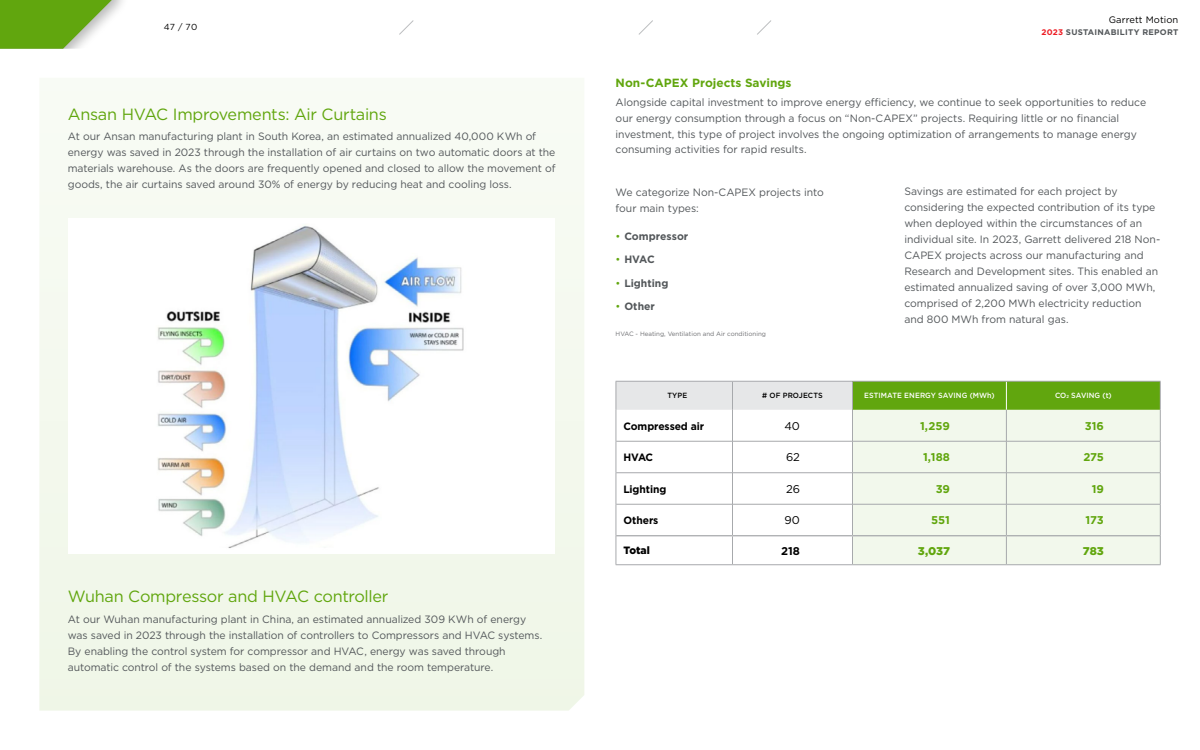
<style>
.page{position:relative;width:1200px;height:750px;background:#fff}
.page>*{position:absolute;margin:0;border:0;box-sizing:border-box;transform-origin:0 0}
.t1{font:16.25px "Gotham";letter-spacing:-.02em;color:#61a60e}
.t2{font:700 11.88px "Gotham";color:#61a60e}
.t3{font:700 11.25px "Gotham";letter-spacing:-.005em;color:#61a60e}
.t4{font:11.25px "Gotham";color:#000}
.t5{font:900 11.25px "Gotham";letter-spacing:-.01em;color:#61a60e}
.t6{font:700 11.25px "Gotham";color:#000}
.t7{font:10.62px/15.9px "Gotham";letter-spacing:-.005em;color:#53575a}
.t8{font:700 10.62px "Gotham";letter-spacing:-.01em;color:#000}
.t9{font:700 10.62px "Gotham";color:#53575a}
.t10{font:900 10.62px "Gotham";letter-spacing:-.01em;color:#000}
.t11{font:9.38px "Gotham";letter-spacing:.01em;color:#000}
.t12{font:8.75px "Gotham";color:#000}
.t13{font:700 8.12px "Gotham";letter-spacing:.03em;color:#53575a}
.t14{font:500 7.5px "Gotham";letter-spacing:.005em;color:#fff;scale:.96 1}
.t15{font:500 7.5px "Gotham";letter-spacing:.01em;color:#000;scale:.96 1}
.t16{font:6.25px "Gotham";color:#6d6e71}
.s1{color:#ed1c24}
.s2{font-weight:400;color:#61a60e}
.s3{font-size:4.38px}
</style>
<div class="page">
<div style="left:39px;top:91px;width:545px;height:620px;background:#f2f8ec"></div>
<div style="left:68px;top:218px;width:487px;height:336px;background:#fff"></div>
<img style="left:157px;top:226px;width:307px;height:322px">
<div style="left:852px;top:381px;width:154px;height:29px;background:#61a60e"></div>
<div style="left:1006px;top:381px;width:154px;height:29px;background:#61a60e"></div>
<div style="left:853px;top:410px;width:307px;height:154px;background:#f2f8ec"></div>
<hr style="left:616px;top:441px;width:116px;height:1px;background:#a7a9ac">
<hr style="left:733px;top:441px;width:119px;height:1px;background:#a7a9ac">
<hr style="left:853px;top:441px;width:153px;height:1px;background:#a7a9ac">
<hr style="left:1007px;top:441px;width:153px;height:1px;background:#a7a9ac">
<hr style="left:616px;top:473px;width:116px;height:1px;background:#a7a9ac">
<hr style="left:733px;top:473px;width:119px;height:1px;background:#a7a9ac">
<hr style="left:853px;top:473px;width:153px;height:1px;background:#a7a9ac">
<hr style="left:1007px;top:473px;width:153px;height:1px;background:#a7a9ac">
<hr style="left:616px;top:504px;width:116px;height:1px;background:#a7a9ac">
<hr style="left:733px;top:504px;width:119px;height:1px;background:#a7a9ac">
<hr style="left:853px;top:504px;width:153px;height:1px;background:#a7a9ac">
<hr style="left:1007px;top:504px;width:153px;height:1px;background:#a7a9ac">
<svg style="left:1006px;top:382px;width:1px;height:28px"></svg>
<svg style="left:732px;top:536px;width:1px;height:28px"></svg>
<svg style="left:852px;top:536px;width:1px;height:28px"></svg>
<svg style="left:1006px;top:536px;width:1px;height:28px"></svg>
<hr style="left:616px;top:535px;width:116px;height:1px;background:#a7a9ac">
<hr style="left:732px;top:535px;width:120px;height:1px;background:#a7a9ac">
<hr style="left:852px;top:535px;width:154px;height:1px;background:#a7a9ac">
<hr style="left:1006px;top:535px;width:154px;height:1px;background:#a7a9ac">
<hr style="left:732px;top:410px;width:1px;height:31px;background:#a7a9ac">
<hr style="left:852px;top:410px;width:1px;height:31px;background:#a7a9ac">
<hr style="left:732px;top:441px;width:1px;height:32px;background:#a7a9ac">
<hr style="left:852px;top:441px;width:1px;height:32px;background:#a7a9ac">
<hr style="left:732px;top:473px;width:1px;height:31px;background:#a7a9ac">
<hr style="left:852px;top:473px;width:1px;height:31px;background:#a7a9ac">
<hr style="left:732px;top:504px;width:1px;height:31px;background:#a7a9ac">
<hr style="left:852px;top:504px;width:1px;height:31px;background:#a7a9ac">
<div style="left:616px;top:381px;width:237px;height:29px;background:#e6e7e8"></div>
<hr style="left:732px;top:381px;width:120px;height:1px;background:#a7a9ac">
<hr style="left:852px;top:381px;width:154px;height:1px;background:#a7a9ac">
<hr style="left:616px;top:410px;width:1px;height:31px;background:#a7a9ac">
<hr style="left:616px;top:441px;width:1px;height:32px;background:#a7a9ac">
<hr style="left:616px;top:473px;width:1px;height:31px;background:#a7a9ac">
<hr style="left:616px;top:504px;width:1px;height:32px;background:#a7a9ac">
<svg style="left:616px;top:536px;width:1px;height:28px"></svg>
<hr style="left:616px;top:564px;width:116px;height:1px;background:#a7a9ac">
<hr style="left:732px;top:564px;width:120px;height:1px;background:#a7a9ac">
<hr style="left:852px;top:564px;width:154px;height:1px;background:#a7a9ac">
<hr style="left:1006px;top:381px;width:155px;height:1px;background:#a7a9ac">
<svg style="left:1160px;top:382px;width:1px;height:28px"></svg>
<hr style="left:1160px;top:410px;width:1px;height:31px;background:#a7a9ac">
<hr style="left:1160px;top:441px;width:1px;height:32px;background:#a7a9ac">
<hr style="left:1160px;top:473px;width:1px;height:31px;background:#a7a9ac">
<hr style="left:1160px;top:504px;width:1px;height:32px;background:#a7a9ac">
<svg style="left:1160px;top:536px;width:1px;height:28px"></svg>
<hr style="left:1006px;top:564px;width:155px;height:1px;background:#a7a9ac">
<hr style="left:1006px;top:410px;width:1px;height:31px;background:#a7a9ac">
<hr style="left:1006px;top:441px;width:1px;height:32px;background:#a7a9ac">
<hr style="left:1006px;top:473px;width:1px;height:31px;background:#a7a9ac">
<hr style="left:1006px;top:504px;width:1px;height:31px;background:#a7a9ac">
<svg style="left:757px;top:20px;width:14px;height:15px"></svg>
<svg style="left:399px;top:20px;width:15px;height:15px"></svg>
<svg style="left:638px;top:20px;width:15px;height:15px"></svg>
<svg style="left:0;top:0;width:112px;height:49px;background:#7fb43e"></svg>
<p class="t12" style="left:164px;top:22px;width:35px">47 / 70</p>
<h1 class="t1" style="left:68px;top:104px;width:321px">Ansan HVAC Improvements: Air Curtains</h1>
<p class="t7" style="left:68px;top:128px;width:489px">At our Ansan manufacturing plant in South Korea, an estimated annualized 40,000 KWh of energy was saved in 2023 through the installation of air curtains on two automatic doors at the materials warehouse. As the doors are frequently opened and closed to allow the movement of goods, the air curtains saved around 30% of energy by reducing heat and cooling loss.</p>
<h1 class="t1" style="left:68px;top:586px;width:322px">Wuhan Compressor and HVAC controller</h1>
<p class="t7" style="left:68px;top:611px;width:476px">At our Wuhan manufacturing plant in China, an estimated annualized 309 KWh of energy was saved in 2023 through the installation of controllers to Compressors and HVAC systems.<br>By enabling the control system for compressor and HVAC, energy was saved through automatic control of the systems based on the demand and the room temperature.</p>
<p class="t11" style="left:1109px;top:14px;width:71px">Garrett Motion</p>
<p class="t13" style="left:1042px;top:27px;width:138px"><span class="s1">2023</span> SUSTAINABILITY REPORT</p>
<p class="t2" style="left:616px;top:75px;width:177px">Non-CAPEX Projects Savings</p>
<p class="t7" style="left:616px;top:94px;width:532px">Alongside capital investment to improve energy efficiency, we continue to seek opportunities to reduce our energy consumption through a focus on “Non-CAPEX” projects. Requiring little or no financial investment, this type of project involves the ongoing optimization of arrangements to manage energy consuming activities for rapid results.</p>
<p class="t7" style="left:616px;top:184px;width:210px">We categorize Non-CAPEX projects into four main types:</p>
<p class="t9" style="left:616px;top:229px;width:74px"><span class="s2">•</span> Compressor</p>
<p class="t9" style="left:616px;top:252px;width:41px"><span class="s2">•</span> HVAC</p>
<p class="t9" style="left:616px;top:276px;width:54px"><span class="s2">•</span> Lighting</p>
<p class="t9" style="left:616px;top:300px;width:41px"><span class="s2">•</span> Other</p>
<p class="t16" style="left:616px;top:330px;width:152px">HVAC - Heating, Ventilation and Air conditioning</p>
<p class="t7" style="left:904px;top:183px;width:257px">Savings are estimated for each project by considering the expected contribution of its type when deployed within the circumstances of an individual site. In 2023, Garrett delivered 218 Non-CAPEX projects across our manufacturing and Research and Development sites. This enabled an estimated annualized saving of over 3,000 MWh, comprised of 2,200 MWh electricity reduction and 800 MWh from natural gas.</p>
<p class="t15" style="left:667px;top:391px;width:22px">TYPE</p>
<p class="t15" style="left:762px;top:391px;width:65px"># OF PROJECTS</p>
<p class="t14" style="left:864px;top:391px;width:137px">ESTIMATE ENERGY SAVING (MWh)</p>
<p class="t14" style="left:1055px;top:391px;width:60px">CO<span class="s3">2</span> SAVING (t)</p>
<p class="t8" style="left:623px;top:419px;width:82px">Compressed air</p>
<p class="t4" style="left:784px;top:419px;width:17px">40</p>
<p class="t3" style="left:920px;top:419px;width:31px">1,259</p>
<p class="t3" style="left:1085px;top:419px;width:21px">316</p>
<p class="t8" style="left:623px;top:450px;width:31px">HVAC</p>
<p class="t4" style="left:786px;top:450px;width:15px">62</p>
<p class="t3" style="left:923px;top:450px;width:28px">1,188</p>
<p class="t3" style="left:1083px;top:450px;width:22px">275</p>
<p class="t8" style="left:623px;top:482px;width:44px">Lighting</p>
<p class="t4" style="left:786px;top:482px;width:15px">26</p>
<p class="t3" style="left:936px;top:482px;width:16px">39</p>
<p class="t3" style="left:1092px;top:482px;width:14px">19</p>
<p class="t8" style="left:623px;top:513px;width:36px">Others</p>
<p class="t4" style="left:785px;top:513px;width:17px">90</p>
<p class="t3" style="left:931px;top:513px;width:20px">551</p>
<p class="t3" style="left:1086px;top:513px;width:20px">173</p>
<p class="t10" style="left:623px;top:543px;width:28px">Total</p>
<p class="t6" style="left:781px;top:543px;width:20px">218</p>
<p class="t5" style="left:918px;top:543px;width:34px">3,037</p>
<p class="t5" style="left:1083px;top:543px;width:23px">783</p>
</div>
